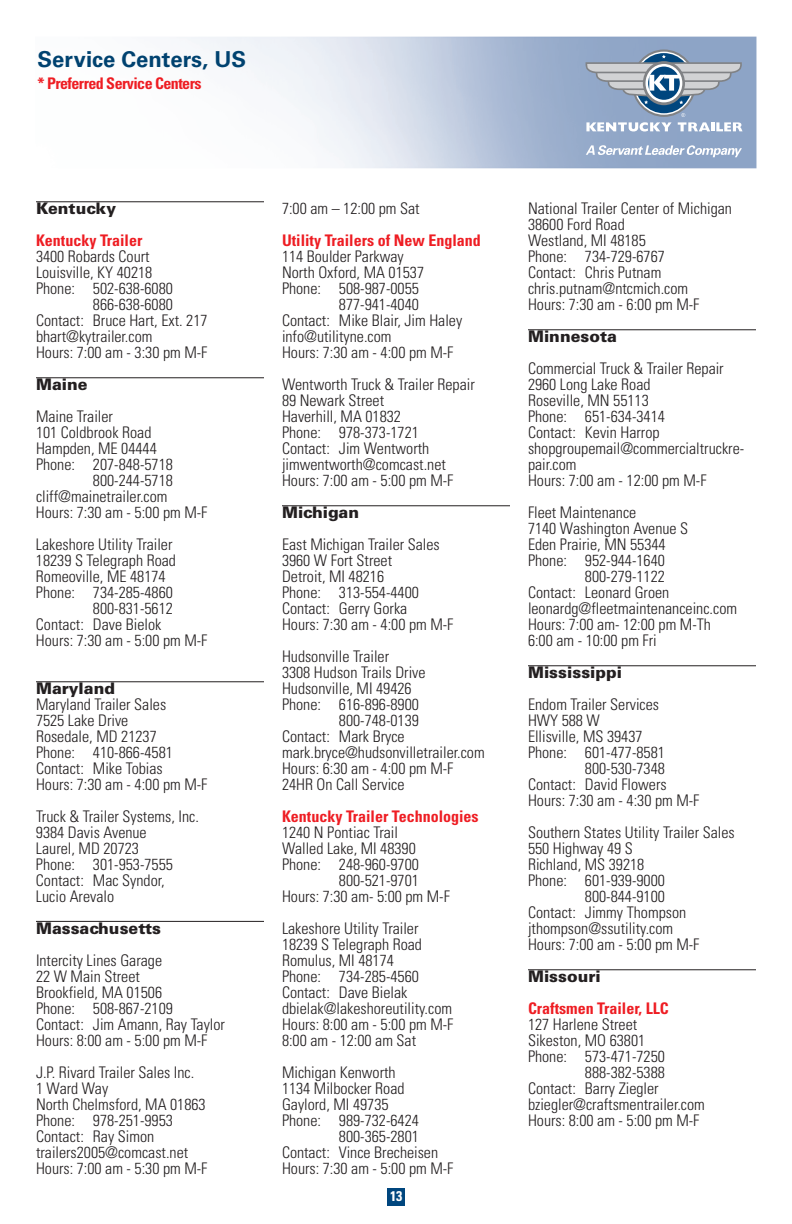
<style>
.page{position:relative;width:792px;height:1224px;background:#fff}
.page>*{position:absolute;margin:0;border:0;box-sizing:border-box;transform-origin:0 0}
.t1{font:700 22px "Univers";color:#004270}
.t2{font:300 condensed 16px/16px "Univers";color:#231f20}
.t3{font:700 condensed 16px "Univers";color:#ee1d23}
.t4{font:900 16px "Univers";color:#231f20}
.t5{font:700 condensed 16px "Univers";letter-spacing:-.035em;color:#ee1d23}
.t6{font:700 condensed 14px "Univers";color:#fff}
</style>
<div class="page">
<svg style="left:586px;top:122px;width:86px;height:9px"></svg>
<svg style="left:632px;top:49px;width:64px;height:68px"></svg>
<svg style="left:634px;top:52px;width:59px;height:62px"></svg>
<svg style="left:678px;top:113px;width:65px;height:18px"></svg>
<svg style="left:586px;top:55px;width:156px;height:49px;background:#96a7bb"></svg>
<svg style="left:586px;top:145px;width:156px;height:12px"></svg>
<div style="left:388px;top:1188px;width:17px;height:18px;background:#00467e"></div>
<hr style="left:36px;top:201px;width:228px;height:1px;background:#231f20">
<hr style="left:36px;top:377px;width:228px;height:1px;background:#231f20">
<hr style="left:36px;top:681px;width:228px;height:1px;background:#231f20">
<hr style="left:36px;top:921px;width:228px;height:1px;background:#231f20">
<hr style="left:282px;top:505px;width:228px;height:1px;background:#231f20">
<hr style="left:528px;top:329px;width:228px;height:1px;background:#231f20">
<hr style="left:528px;top:665px;width:228px;height:1px;background:#231f20">
<hr style="left:528px;top:969px;width:228px;height:1px;background:#231f20">
<h1 class="t1" style="left:38px;top:51px;width:210px">Service Centers, US</h1>
<p class="t5" style="left:38px;top:78px;width:166px">* Preferred Service Centers</p>
<p class="t4" style="left:36px;top:203px;width:82px">Kentucky</p>
<p class="t3" style="left:36px;top:235px;width:108px">Kentucky Trailer</p>
<p class="t2" style="left:36px;top:250px;width:115px">3400 Robards Court</p>
<p class="t2" style="left:36px;top:266px;width:118px">Louisville, KY 40218</p>
<p class="t2" style="left:36px;top:282px;width:138px">Phone: 502-638-6080</p>
<p class="t2" style="left:93px;top:298px;width:81px">866-638-6080</p>
<p class="t2" style="left:36px;top:314px;width:173px">Contact: Bruce Hart, Ext. 217</p>
<p class="t2" style="left:36px;top:330px;width:118px">bhart@kytrailer.com</p>
<p class="t2" style="left:36px;top:346px;width:173px">Hours: 7:00 am - 3:30 pm M-F</p>
<p class="t4" style="left:36px;top:379px;width:53px">Maine</p>
<p class="t2" style="left:36px;top:410px;width:78px">Maine Trailer</p>
<p class="t2" style="left:36px;top:426px;width:117px">101 Coldbrook Road</p>
<p class="t2" style="left:36px;top:442px;width:122px">Hampden, ME 04444</p>
<p class="t2" style="left:36px;top:458px;width:138px">Phone: 207-848-5718</p>
<p class="t2" style="left:93px;top:474px;width:81px">800-244-5718</p>
<p class="t2" style="left:36px;top:490px;width:133px">cliff@mainetrailer.com</p>
<p class="t2" style="left:36px;top:506px;width:173px">Hours: 7:30 am - 5:00 pm M-F</p>
<p class="t2" style="left:36px;top:538px;width:138px">Lakeshore Utility Trailer</p>
<p class="t2" style="left:36px;top:554px;width:142px">18239 S Telegraph Road</p>
<p class="t2" style="left:36px;top:570px;width:131px">Romeoville, ME 48174</p>
<p class="t2" style="left:36px;top:586px;width:138px">Phone: 734-285-4860</p>
<p class="t2" style="left:93px;top:602px;width:81px">800-831-5612</p>
<p class="t2" style="left:36px;top:618px;width:127px">Contact: Dave Bielok</p>
<p class="t2" style="left:36px;top:634px;width:173px">Hours: 7:30 am - 5:00 pm M-F</p>
<p class="t4" style="left:36px;top:683px;width:81px">Maryland</p>
<p class="t2" style="left:36px;top:698px;width:173px">Maryland Trailer Sales<br>7525 Lake Drive<br>Rosedale, MD 21237<br>Phone: 410-866-4581<br>Contact: Mike Tobias<br>Hours: 7:30 am - 4:00 pm M-F</p>
<p class="t2" style="left:36px;top:810px;width:164px">Truck &amp; Trailer Systems, Inc.<br>9384 Davis Avenue<br>Laurel, MD 20723<br>Phone: 301-953-7555<br>Contact: Mac Syndor,<br>Lucio Arevalo</p>
<p class="t4" style="left:36px;top:923px;width:127px">Massachusetts</p>
<p class="t2" style="left:36px;top:954px;width:191px">Intercity Lines Garage<br>22 W Main Street<br>Brookfield, MA 01506<br>Phone: 508-867-2109<br>Contact: Jim Amann, Ray Taylor<br>Hours: 8:00 am - 5:00 pm M-F</p>
<p class="t2" style="left:36px;top:1066px;width:173px">J.P. Rivard Trailer Sales Inc.<br>1 Ward Way<br>North Chelmsford, MA 01863<br>Phone: 978-251-9953<br>Contact: Ray Simon trailers2005@comcast.net<br>Hours: 7:00 am - 5:30 pm M-F</p>
<p class="t2" style="left:282px;top:202px;width:139px">7:00 am – 12:00 pm Sat</p>
<p class="t3" style="left:282px;top:235px;width:200px">Utility Trailers of New England</p>
<p class="t2" style="left:282px;top:250px;width:123px">114 Boulder Parkway</p>
<p class="t2" style="left:282px;top:266px;width:144px">North Oxford, MA 01537</p>
<p class="t2" style="left:282px;top:282px;width:138px">Phone: 508-987-0055</p>
<p class="t2" style="left:339px;top:298px;width:81px">877-941-4040</p>
<p class="t2" style="left:282px;top:314px;width:182px">Contact: Mike Blair, Jim Haley</p>
<p class="t2" style="left:282px;top:330px;width:111px">info@utilityne.com</p>
<p class="t2" style="left:282px;top:346px;width:173px">Hours: 7:30 am - 4:00 pm M-F</p>
<p class="t2" style="left:282px;top:378px;width:194px">Wentworth Truck &amp; Trailer Repair<br>89 Newark Street<br>Haverhill, MA 01832<br>Phone: 978-373-1721<br>Contact: Jim Wentworth jimwentworth@comcast.net<br>Hours: 7:00 am - 5:00 pm M-F</p>
<p class="t4" style="left:282px;top:507px;width:79px">Michigan</p>
<p class="t2" style="left:282px;top:538px;width:173px">East Michigan Trailer Sales<br>3960 W Fort Street<br>Detroit, MI 48216<br>Phone: 313-554-4400<br>Contact: Gerry Gorka<br>Hours: 7:30 am - 4:00 pm M-F</p>
<p class="t2" style="left:282px;top:650px;width:109px">Hudsonville Trailer</p>
<p class="t2" style="left:282px;top:666px;width:145px">3308 Hudson Trails Drive</p>
<p class="t2" style="left:282px;top:682px;width:131px">Hudsonville, MI 49426</p>
<p class="t2" style="left:282px;top:698px;width:138px">Phone: 616-896-8900</p>
<p class="t2" style="left:339px;top:714px;width:81px">800-748-0139</p>
<p class="t2" style="left:282px;top:730px;width:124px">Contact: Mark Bryce</p>
<p class="t2" style="left:282px;top:746px;width:204px">mark.bryce@hudsonvilletrailer.com</p>
<p class="t2" style="left:282px;top:762px;width:173px">Hours: 6:30 am - 4:00 pm M-F</p>
<p class="t2" style="left:282px;top:778px;width:124px">24HR On Call Service</p>
<p class="t3" style="left:282px;top:811px;width:198px">Kentucky Trailer Technologies</p>
<p class="t2" style="left:282px;top:826px;width:118px">1240 N Pontiac Trail</p>
<p class="t2" style="left:282px;top:842px;width:135px">Walled Lake, MI 48390</p>
<p class="t2" style="left:282px;top:858px;width:138px">Phone: 248-960-9700</p>
<p class="t2" style="left:339px;top:874px;width:81px">800-521-9701</p>
<p class="t2" style="left:282px;top:890px;width:169px">Hours: 7:30 am- 5:00 pm M-F</p>
<p class="t2" style="left:282px;top:922px;width:173px">Lakeshore Utility Trailer<br>18239 S Telegraph Road<br>Romulus, MI 48174<br>Phone: 734-285-4560<br>Contact: Dave Bielak dbielak@lakeshoreutility.com<br>Hours: 8:00 am - 5:00 pm M-F<br>8:00 am - 12:00 am Sat</p>
<p class="t2" style="left:282px;top:1066px;width:115px">Michigan Kenworth</p>
<p class="t2" style="left:282px;top:1082px;width:124px">1134 Milbocker Road</p>
<p class="t2" style="left:282px;top:1098px;width:108px">Gaylord, MI 49735</p>
<p class="t2" style="left:282px;top:1114px;width:138px">Phone: 989-732-6424</p>
<p class="t2" style="left:339px;top:1130px;width:81px">800-365-2801</p>
<p class="t2" style="left:282px;top:1146px;width:158px">Contact: Vince Brecheisen</p>
<p class="t2" style="left:282px;top:1162px;width:173px">Hours: 7:30 am - 5:00 pm M-F</p>
<p class="t6" style="left:390px;top:1191px;width:14px">13</p>
<p class="t2" style="left:528px;top:202px;width:206px">National Trailer Center of Michigan<br>38600 Ford Road<br>Westland, MI 48185<br>Phone: 734-729-6767<br>Contact: Chris Putnam chris.putnam@ntcmich.com<br>Hours: 7:30 am - 6:00 pm M-F</p>
<p class="t4" style="left:528px;top:331px;width:90px">Minnesota</p>
<p class="t2" style="left:528px;top:362px;width:218px">Commercial Truck &amp; Trailer Repair<br>2960 Long Lake Road<br>Roseville, MN 55113<br>Phone: 651-634-3414<br>Contact: Kevin Harrop shopgroupemail@commercialtruckre&shy;pair.com<br>Hours: 7:00 am - 12:00 pm M-F</p>
<p class="t2" style="left:528px;top:506px;width:162px">Fleet Maintenance<br>7140 Washington Avenue S<br>Eden Prairie, MN 55344<br>Phone: 952-944-1640</p>
<p class="t2" style="left:528px;top:570px;width:211px;text-indent:57px">800-279-1122<br>Contact: Leonard Groen leonardg@fleetmaintenanceinc.com<br>Hours: 7:00 am- 12:00 pm M-Th<br>6:00 am - 10:00 pm Fri</p>
<p class="t4" style="left:528px;top:667px;width:96px">Mississippi</p>
<p class="t2" style="left:528px;top:698px;width:133px">Endom Trailer Services</p>
<p class="t2" style="left:528px;top:714px;width:73px">HWY 588 W</p>
<p class="t2" style="left:528px;top:730px;width:116px">Ellisville, MS 39437</p>
<p class="t2" style="left:528px;top:746px;width:138px">Phone: 601-477-8581</p>
<p class="t2" style="left:585px;top:762px;width:81px">800-530-7348</p>
<p class="t2" style="left:528px;top:778px;width:140px">Contact: David Flowers</p>
<p class="t2" style="left:528px;top:794px;width:173px">Hours: 7:30 am - 4:30 pm M-F</p>
<p class="t2" style="left:528px;top:826px;width:208px">Southern States Utility Trailer Sales</p>
<p class="t2" style="left:528px;top:842px;width:106px">550 Highway 49 S</p>
<p class="t2" style="left:528px;top:858px;width:118px">Richland, MS 39218</p>
<p class="t2" style="left:528px;top:874px;width:138px">Phone: 601-939-9000</p>
<p class="t2" style="left:585px;top:890px;width:81px">800-844-9100</p>
<p class="t2" style="left:528px;top:906px;width:160px">Contact: Jimmy Thompson</p>
<p class="t2" style="left:528px;top:922px;width:147px">jthompson@ssutility.com</p>
<p class="t2" style="left:528px;top:938px;width:173px">Hours: 7:00 am - 5:00 pm M-F</p>
<p class="t4" style="left:528px;top:971px;width:74px">Missouri</p>
<p class="t3" style="left:528px;top:1003px;width:142px">Craftsmen Trailer, LLC</p>
<p class="t2" style="left:528px;top:1018px;width:111px">127 Harlene Street</p>
<p class="t2" style="left:528px;top:1034px;width:119px">Sikeston, MO 63801</p>
<p class="t2" style="left:528px;top:1050px;width:138px">Phone: 573-471-7250</p>
<p class="t2" style="left:585px;top:1066px;width:81px">888-382-5388</p>
<p class="t2" style="left:528px;top:1082px;width:132px">Contact: Barry Ziegler</p>
<p class="t2" style="left:528px;top:1098px;width:178px">bziegler@craftsmentrailer.com</p>
<p class="t2" style="left:528px;top:1114px;width:173px">Hours: 8:00 am - 5:00 pm M-F</p>
</div>
